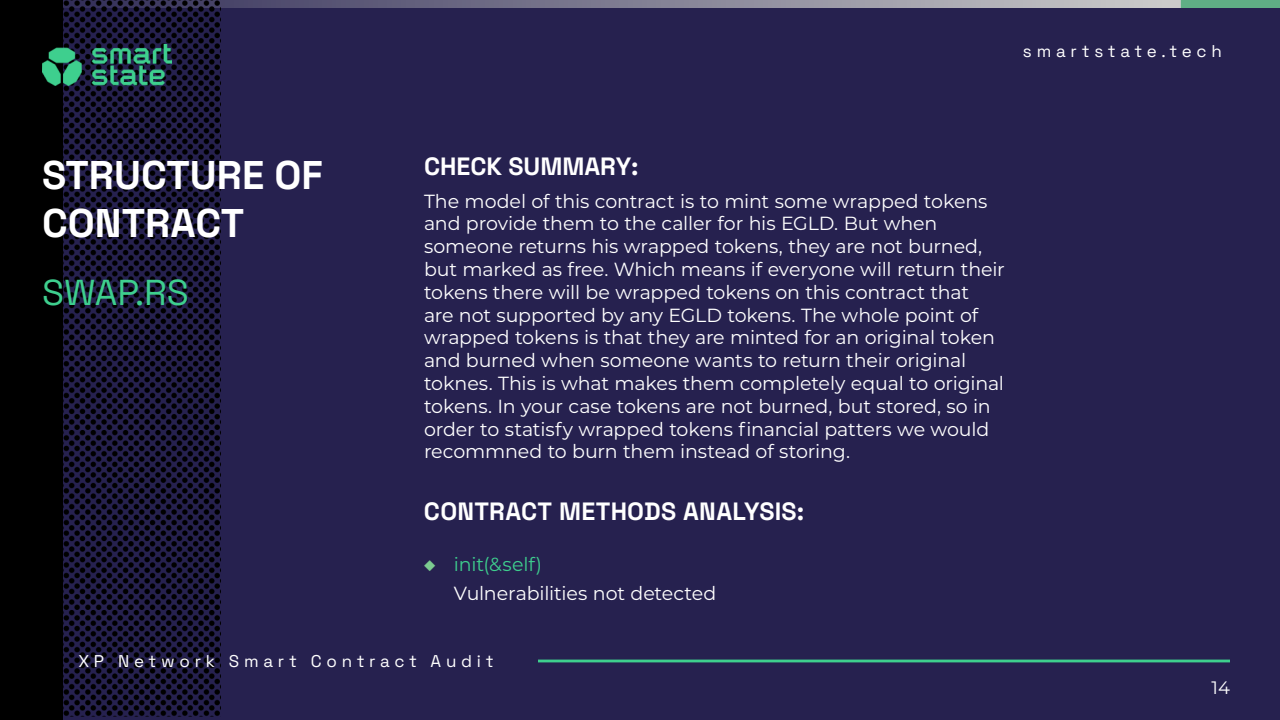
<style>
.page{position:relative;width:1280px;height:720px;background:#26214f}
.page>*{position:absolute;margin:0;border:0;box-sizing:border-box;transform-origin:0 0}
.t1{font:300 40px/48px "Space Grotesk";color:#fff}
.t2{font:300 36px "Space Grotesk";color:#3ecf8e}
.t3{font:300 25px "Space Grotesk";letter-spacing:.005em;color:#fff}
.t4{font:19px/22.8px "Montserrat";letter-spacing:-.005em;color:#fff}
.t5{font:18px "Montserrat";color:#fff}
.t6{font:300 17px "Space Grotesk";letter-spacing:.28em;color:#fff}
.s1{font-size:20px;color:#7ccb90}
.s2{color:#3ecf8e}
</style>
<div class="page">
<svg style="left:220px;top:0;width:961px;height:8px;background:#8a889a"></svg>
<div style="left:1181px;top:0;width:99px;height:8px;background:#5fae85"></div>
<hr style="left:538px;top:660px;width:692px;height:2px;background:#3ecf8e">
<img style="left:0;top:0;width:220px;height:720px">
<img style="left:42px;top:44px;width:129px;height:41px">
<p class="t6" style="left:1023px;top:39px;width:201px">smartstate.tech</p>
<h1 class="t1" style="left:42px;top:149px;width:282px">STRUCTURE OF<br>CONTRACT</h1>
<h2 class="t2" style="left:42px;top:266px;width:148px">SWAP.RS</h2>
<h3 class="t3" style="left:424px;top:147px;width:216px">CHECK SUMMARY:</h3>
<p class="t4" style="left:424px;top:189px;width:582px">The model of this contract is to mint some wrapped tokens and provide them to the caller for his EGLD. But when someone returns his wrapped tokens, they are not burned, but marked as free. Which means if everyone will return their tokens there will be wrapped tokens on this contract that<br>are not supported by any EGLD tokens. The whole point of wrapped tokens is that they are minted for an original token and burned when someone wants to return their original toknes. This is what makes them completely equal to original tokens. In your case tokens are not burned, but stored, so in order to statisfy wrapped tokens financial patters we would recommned to burn them instead of storing.</p>
<h3 class="t3" style="left:424px;top:493px;width:382px">CONTRACT METHODS ANALYSIS:</h3>
<p class="t4" style="left:454px;top:549px;width:264px;line-height:29px;text-indent:-30px"><span class="s1">◆</span> <span class="s2">init(&amp;self)<br></span>Vulnerabilities not detected</p>
<p class="t6" style="left:78px;top:649px;width:417px">XP Network Smart Contract Audit</p>
<p class="t5" style="left:1212px;top:675px;width:20px">14</p>
</div>
